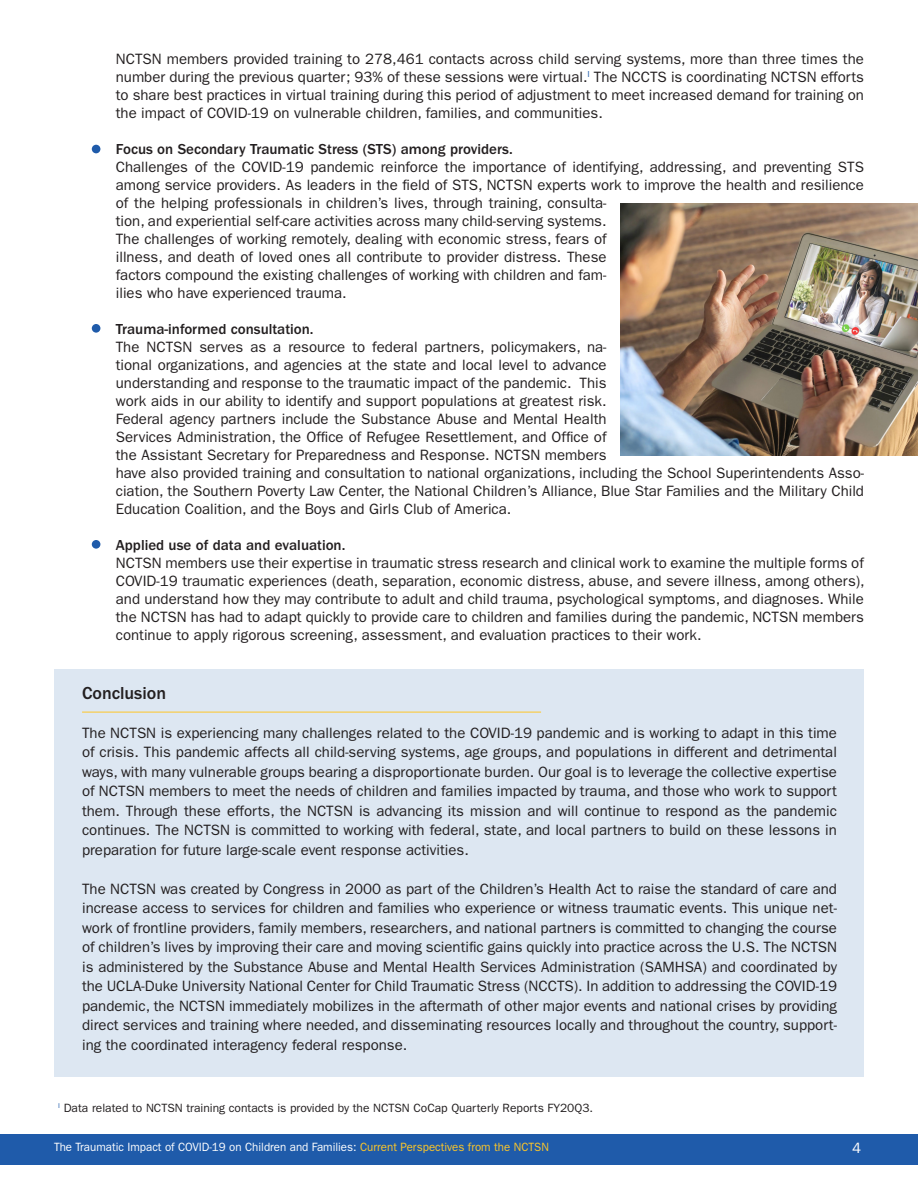
<style>
.page{position:relative;width:918px;height:1188px;background:#fff}
.page>*{position:absolute;margin:0;border:0;box-sizing:border-box;transform-origin:0 0}
.t1{font:500 18px "ITC Franklin Gothic Std";color:#231f20}
.t2{font:15px/18px "ITC Franklin Gothic Std";color:#231f20;text-align:justify}
.t3{font:500 15px "ITC Franklin Gothic Std";color:#231f20}
.t4{font:15px "ITC Franklin Gothic Std";color:#fff}
.t5{font:12px "ITC Franklin Gothic Std";color:#231f20}
.t6{font:12px "ITC Franklin Gothic Std";color:#fff;scale:.96 1}
.s1{color:#ffc727}
</style>
<div class="page">
<div style="left:0;top:1134px;width:918px;height:30px;background:#1f5baa"></div>
<div style="left:54px;top:670px;width:810px;height:407px;background:#dde7f2"></div>
<div style="left:92px;top:324px;width:8px;height:9px;background:#1f5baa;border-radius:50%"></div>
<div style="left:92px;top:540px;width:8px;height:9px;background:#1f5baa;border-radius:50%"></div>
<div style="left:92px;top:145px;width:8px;height:8px;background:#1f5baa;border-radius:50%"></div>
<hr style="left:82px;top:712px;width:459px;height:1px;background:#ffc727">
<img style="left:620px;top:203px;width:298px;height:253px">
<p class="t2" style="left:116px;top:50px;width:750px">NCTSN members provided training to 278,461 contacts across child serving systems, more than three times the number during the previous quarter; 93% of these sessions were virtual.<sup>I</sup> The NCCTS is coordinating NCTSN efforts to share best practices in virtual training during this period of adjustment to meet increased demand for training on the impact of COVID-19 on vulnerable children, families, and communities.</p>
<p class="t3" style="left:116px;top:141px;width:398px">Focus on Secondary Traumatic Stress (STS) among providers.</p>
<p class="t2" style="left:116px;top:158px;width:750px;text-align:left">Challenges of the COVID-19 pandemic reinforce the importance of identifying, addressing, and preventing STS among service providers. As leaders in the field of STS, NCTSN experts work to improve the health and resilience of the helping professionals in children’s lives, through training, consulta-<br>tion, and experiential self-care activities across many child-serving systems.<br>The challenges of working remotely, dealing with economic stress, fears of<br>illness, and death of loved ones all contribute to provider distress. These<br>factors compound the existing challenges of working with children and fam-<br>ilies who have experienced trauma.</p>
<p class="t3" style="left:116px;top:321px;width:199px">Trauma-informed consultation.</p>
<p class="t2" style="left:116px;top:338px;width:750px;text-align:left">The NCTSN serves as a resource to federal partners, policymakers, na-<br>tional organizations, and agencies at the state and local level to advance<br>understanding and response to the traumatic impact of the pandemic. This<br>work aids in our ability to identify and support populations at greatest risk.<br>Federal agency partners include the Substance Abuse and Mental Health<br>Services Administration, the Office of Refugee Resettlement, and Office of<br>the Assistant Secretary for Preparedness and Response. NCTSN members<br>have also provided training and consultation to national organizations, including the School Superintendents Asso&shy;ciation, the Southern Poverty Law Center, the National Children’s Alliance, Blue Star Families and the Military Child Education Coalition, and the Boys and Girls Club of America.</p>
<p class="t3" style="left:116px;top:537px;width:231px">Applied use of data and evaluation.</p>
<p class="t2" style="left:116px;top:554px;width:750px">NCTSN members use their expertise in traumatic stress research and clinical work to examine the multiple forms of COVID-19 traumatic experiences (death, separation, economic distress, abuse, and severe illness, among others), and understand how they may contribute to adult and child trauma, psychological symptoms, and diagnoses. While the NCTSN has had to adapt quickly to provide care to children and families during the pandemic, NCTSN members continue to apply rigorous screening, assessment, and evaluation practices to their work.</p>
<p class="t1" style="left:82px;top:683px;width:86px">Conclusion</p>
<p class="t2" style="left:82px;top:723px;width:756px;line-height:19.5px">The NCTSN is experiencing many challenges related to the COVID-19 pandemic and is working to adapt in this time of crisis. This pandemic affects all child-serving systems, age groups, and populations in different and detrimental ways, with many vulnerable groups bearing a disproportionate burden. Our goal is to leverage the collective expertise of NCTSN members to meet the needs of children and families impacted by trauma, and those who work to support them. Through these efforts, the NCTSN is advancing its mission and will continue to respond as the pandemic continues. The NCTSN is committed to working with federal, state, and local partners to build on these lessons in preparation for future large-scale event response activities.</p>
<p class="t2" style="left:82px;top:879px;width:756px;line-height:19.5px">The NCTSN was created by Congress in 2000 as part of the Children’s Health Act to raise the standard of care and increase access to services for children and families who experience or witness traumatic events. This unique net&shy;work of frontline providers, family members, researchers, and national partners is committed to changing the course of children’s lives by improving their care and moving scientific gains quickly into practice across the U.S. The NCTSN is administered by the Substance Abuse and Mental Health Services Administration (SAMHSA) and coordinated by the UCLA-Duke University National Center for Child Traumatic Stress (NCCTS). In addition to addressing the COVID-19 pandemic, the NCTSN immediately mobilizes in the aftermath of other major events and national crises by providing direct services and training where needed, and disseminating resources locally and throughout the country, support&shy;ing the coordinated interagency federal response.</p>
<p class="t5" style="left:58px;top:1101px;width:536px"><sup>I</sup> Data related to NCTSN training contacts is provided by the NCTSN CoCap Quarterly Reports FY20Q3.</p>
<p class="t6" style="left:54px;top:1140px;width:517px">The Traumatic Impact of COVID-19 on Children and Families: <span class="s1">Current Perspectives from the NCTSN</span></p>
<p class="t4" style="left:852px;top:1140px;width:10px">4</p>
</div>
